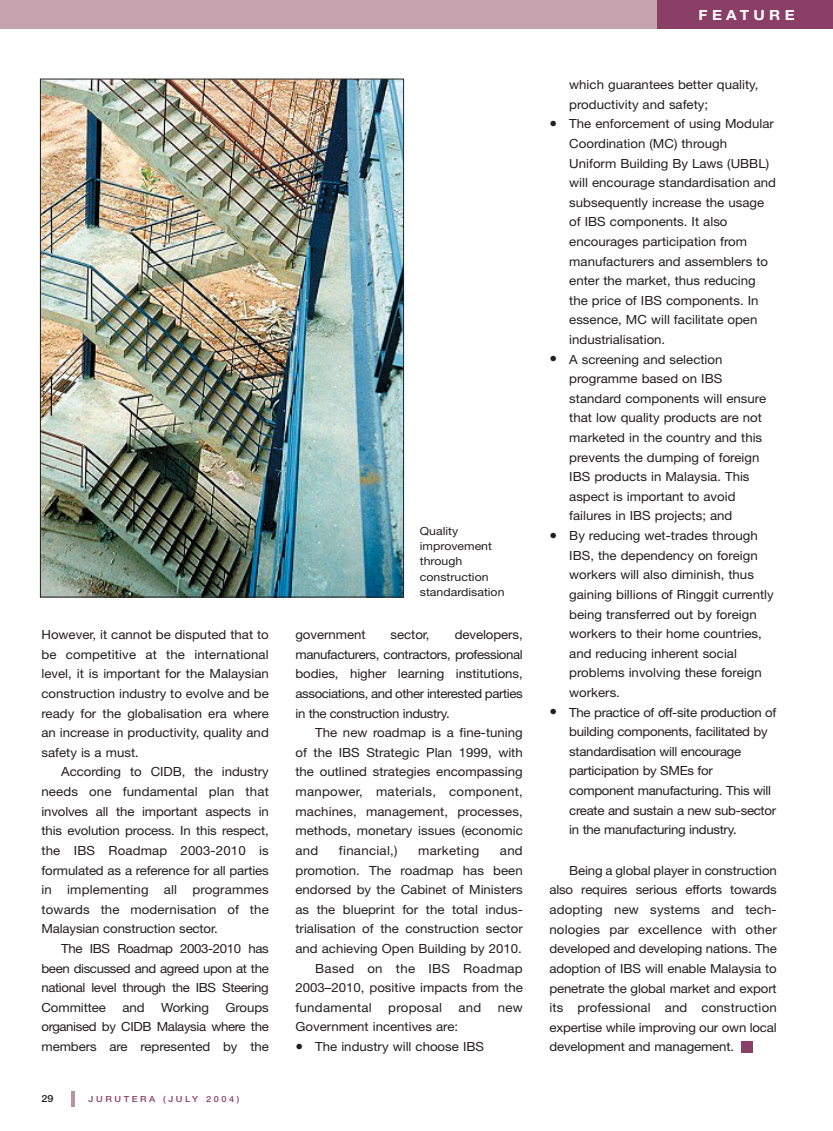
<style>
.page{position:relative;width:833px;height:1131px;background:#fff}
.page>*{position:absolute;margin:0;border:0;box-sizing:border-box;transform-origin:0 0}
.t1{font:700 14px "Helvetica Neue";letter-spacing:.28em;color:#fff;scale:1.1 1}
.t2{font:12.6px/19.6px "Helvetica Neue";color:#231f20;text-align:justify;scale:1.05 1}
.t3{font:12.6px/19.6px "Helvetica Neue";letter-spacing:-.02em;color:#231f20;scale:1.05 1}
.t4{font:12.6px "Helvetica Neue";letter-spacing:.02em;color:#231f20;scale:1.05 1}
.t5{font:11.2px/15.4px "Helvetica Neue";color:#231f20;scale:1.1 1}
.t6{font:500 9.8px "Helvetica Neue";color:#231f20;scale:1.1 1}
.t7{font:500 8.4px "Helvetica Neue";letter-spacing:.28em;color:#8a4066;scale:1.1 1}
.s1{font-size:15.4px}
</style>
<div class="page">
<div style="left:0;top:0;width:664px;height:29px;background:#c5a4b0"></div>
<hr style="left:71px;top:1091px;width:4px;height:16px;background:#bb92a1">
<div style="left:657px;top:0;width:176px;height:29px;background:#8a4066"></div>
<div style="left:741px;top:1040px;width:12px;height:12px;background:#8a4066"></div>
<img style="left:42px;top:81px;width:360px;height:514px">
<p class="t2" style="left:41px;top:626px;width:218px">However, it cannot be disputed that to be competitive at the international level, it is important for the Malaysian construction industry to evolve and be ready for the globalisation era where an increase in productivity, quality and safety is a must.</p>
<p class="t2" style="left:41px;top:763px;width:218px;text-indent:20px">According to CIDB, the industry needs one fundamental plan that involves all the important aspects in this evolution process. In this respect, the IBS Roadmap 2003-2010 is formulated as a reference for all parties in implementing all programmes towards the modernisation of the Malaysian construction sector.</p>
<p class="t2" style="left:41px;top:939px;width:218px;text-indent:20px">The IBS Roadmap 2003-2010 has been discussed and agreed upon at the national level through the IBS Steering Committee</p>
<p class="t2" style="left:41px;top:998px;width:218px;text-indent:184px">Groups organised by CIDB Malaysia where the members are represented by the</p>
<p class="t2" style="left:123px;top:998px;width:23px">and</p>
<p class="t2" style="left:161px;top:998px;width:47px">Working</p>
<p class="t6" style="left:41px;top:1095px;width:12px">29</p>
<p class="t7" style="left:89px;top:1096px;width:139px">JURUTERA (JULY 2004)</p>
<p class="t5" style="left:420px;top:524px;width:78px">Quality improvement through construction standardisation</p>
<p class="t2" style="left:295px;top:626px;width:218px;text-indent:159px">developers, manufacturers, contractors, professional bodies, higher learning institutions, associations, and other interested parties in the construction industry.</p>
<p class="t2" style="left:295px;top:724px;width:218px;text-indent:20px">The new roadmap is a fine-tuning of the IBS Strategic Plan 1999, with the outlined strategies encompassing manpower, materials, component, machines, management, processes, methods, monetary issues (economic and</p>
<p class="t2" style="left:295px;top:626px;width:68px">government</p>
<p class="t2" style="left:391px;top:626px;width:39px">sector,</p>
<p class="t4" style="left:339px;top:846px;width:57px">financial,)</p>
<p class="t4" style="left:418px;top:846px;width:60px">marketing</p>
<p class="t2" style="left:500px;top:841px;width:23px">and</p>
<p class="t2" style="left:295px;top:861px;width:218px">promotion. The roadmap has been</p>
<p class="t2" style="left:295px;top:881px;width:218px">endorsed by the Cabinet of Ministers</p>
<p class="t2" style="left:295px;top:900px;width:218px">as the blueprint for the total indus-</p>
<p class="t2" style="left:295px;top:920px;width:218px">trialisation of the construction sector</p>
<p class="t2" style="left:295px;top:939px;width:217px">and achieving Open Building by 2010.</p>
<p class="t4" style="left:315px;top:963px;width:199px">Based on the IBS Roadmap</p>
<p class="t2" style="left:295px;top:979px;width:218px">2003–2010, positive impacts from the</p>
<p class="t4" style="left:295px;top:1002px;width:74px">fundamental</p>
<p class="t4" style="left:388px;top:1002px;width:53px">proposal</p>
<p class="t2" style="left:458px;top:998px;width:23px">and</p>
<p class="t2" style="left:498px;top:998px;width:25px">new</p>
<p class="t2" style="left:295px;top:1018px;width:156px">Government incentives are:</p>
<p class="t2" style="left:295px;top:1037px;width:181px"><span class="s1">•</span> The industry will choose IBS</p>
<p class="t1" style="left:699px;top:10px;width:89px">FEATURE</p>
<p class="t2" style="left:569px;top:76px;width:182px">which guarantees better quality, productivity and safety;</p>
<p class="t2" style="left:569px;top:115px;width:199px;text-align:left;text-indent:-20px"><span class="s1">•</span> The enforcement of using Modular<br>Coordination (MC) through<br>Uniform Building By Laws (UBBL) will encourage standardisation and subsequently increase the usage of IBS components. It also encourages participation from manufacturers and assemblers to enter the market, thus reducing the price of IBS components. In essence, MC will facilitate open industrialisation.</p>
<p class="t2" style="left:569px;top:350px;width:189px;text-align:left;text-indent:-20px"><span class="s1">•</span> A screening and selection programme based on IBS standard components will ensure that low quality products are not marketed in the country and this prevents the dumping of foreign<br>IBS products in Malaysia. This aspect is important to avoid failures in IBS projects; and</p>
<p class="t2" style="left:569px;top:527px;width:196px;text-align:left;text-indent:-20px"><span class="s1">•</span> By reducing wet-trades through<br>IBS, the dependency on foreign workers will also diminish, thus gaining billions of Ringgit currently being transferred out by foreign workers to their home countries, and reducing inherent social problems involving these foreign workers.</p>
<p class="t3" style="left:569px;top:703px;width:199px;text-indent:-20px"><span class="s1">•</span> The practice of off-site production of building components, facilitated by standardisation will encourage participation by SMEs for component manufacturing. This will create and sustain a new sub-sector in the manufacturing industry.</p>
<p class="t2" style="left:549px;top:861px;width:218px;text-indent:20px">Being a global player in construction also requires serious efforts towards adopting new systems and tech&shy;nologies par excellence with other developed and developing nations. The adoption of IBS will enable Malaysia to penetrate the global market and export its professional and construction expertise while improving our own local development and management.</p>
</div>
